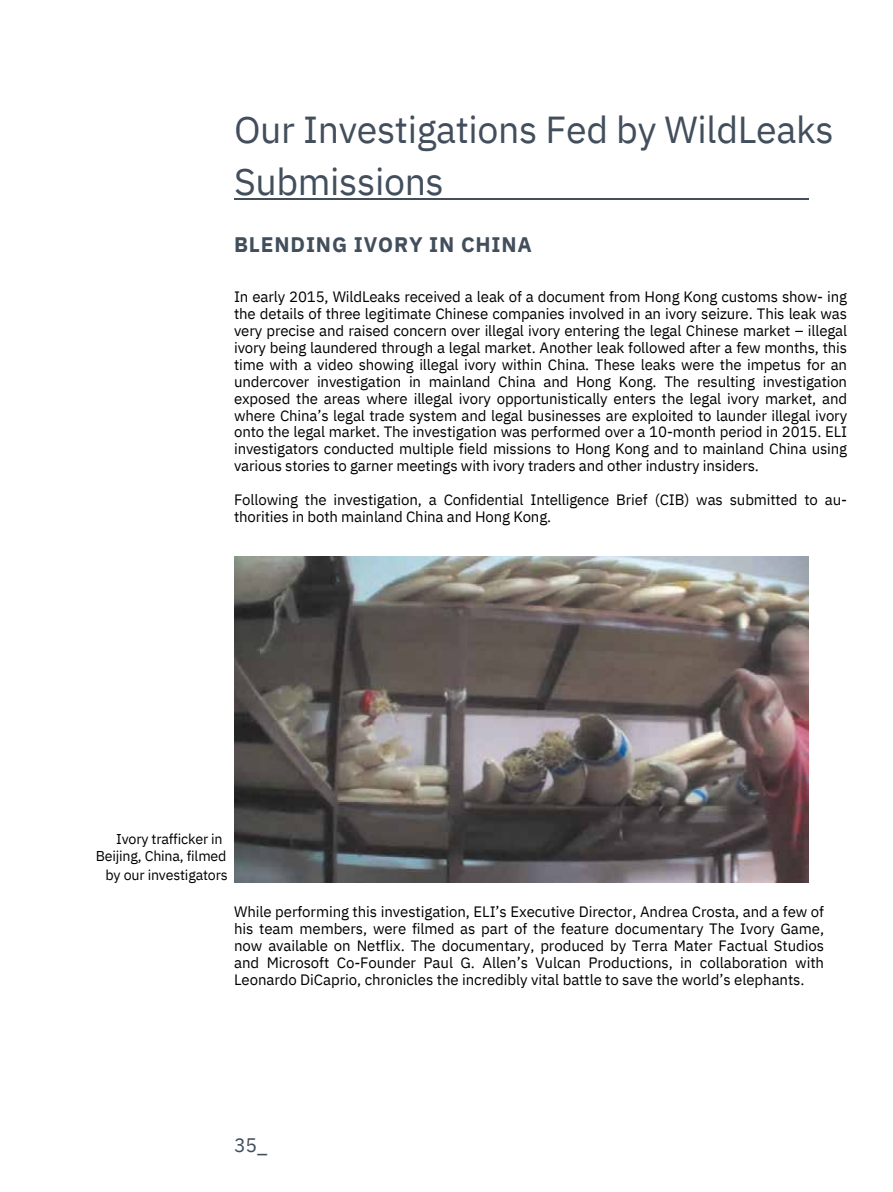
<style>
.page{position:relative;width:893px;height:1192px;background:#fff}
.page>*{position:absolute;margin:0;border:0;box-sizing:border-box;transform-origin:0 0}
.t1{font:37.5px/52.8px "IBM Plex Sans";letter-spacing:-.01em;color:#424e5c}
.t2{font:700 21px "IBM Plex Sans";letter-spacing:.04em;color:#424e5c}
.t3{font:19.5px "IBM Plex Sans";color:#424e5c}
.t4{font:15px/16.8px "IBM Plex Sans";letter-spacing:-.01em;color:#000;text-align:justify}
.t5{font:14.25px/16.8px "IBM Plex Sans";letter-spacing:-.015em;color:#000;text-align:right}
</style>
<div class="page">
<hr style="left:234px;top:198px;width:574px;height:1px;background:#424e5c">
<img style="left:234px;top:556px;width:574px;height:326px">
<h1 class="t1" style="left:234px;top:102px;width:601px">Our Investigations Fed by WildLeaks<br>Submissions</h1>
<h2 class="t2" style="left:234px;top:230px;width:299px">BLENDING IVORY IN CHINA</h2>
<p class="t4" style="left:234px;top:288px;width:614px">In early 2015, WildLeaks received a leak of a document from Hong Kong customs show- ing the details of three legitimate Chinese companies involved in an ivory seizure. This leak was very precise and raised concern over illegal ivory entering the legal Chinese market – illegal ivory being laundered through a legal market. Another leak followed after a few months, this time with a video showing illegal ivory within China. These leaks were the impetus for an undercover investigation in mainland China and Hong Kong. The resulting investigation exposed the areas where illegal ivory opportunistically enters the legal ivory market, and where China’s legal trade system and legal businesses are exploited to launder illegal ivory onto the legal market. The investigation was performed over a 10-month period in 2015. ELI investigators conducted multiple field missions to Hong Kong and to mainland China using various stories to garner meetings with ivory traders and other industry insiders.</p>
<p class="t4" style="left:234px;top:491px;width:614px">Following the investigation, a Confidential Intelligence Brief (CIB) was submitted to au&shy;thorities in both mainland China and Hong Kong.</p>
<p class="t5" style="left:96px;top:830px;width:132px">Ivory trafficker in<br>Beijing, China, filmed</p>
<h3 class="t5" style="left:105px;top:866px;width:124px">by our investigators</h3>
<p class="t4" style="left:234px;top:903px;width:591px">While performing this investigation, ELI’s Executive Director, Andrea Crosta, and a few of his team members, were filmed as part of the feature documentary The Ivory Game, now available on Netflix. The documentary, produced by Terra Mater Factual Studios and Microsoft Co-Founder Paul G. Allen’s Vulcan Productions, in collaboration with Leonardo DiCaprio, chronicles the incredibly vital battle to save the world’s elephants.</p>
<p class="t3" style="left:234px;top:1131px;width:35px">35_</p>
</div>
